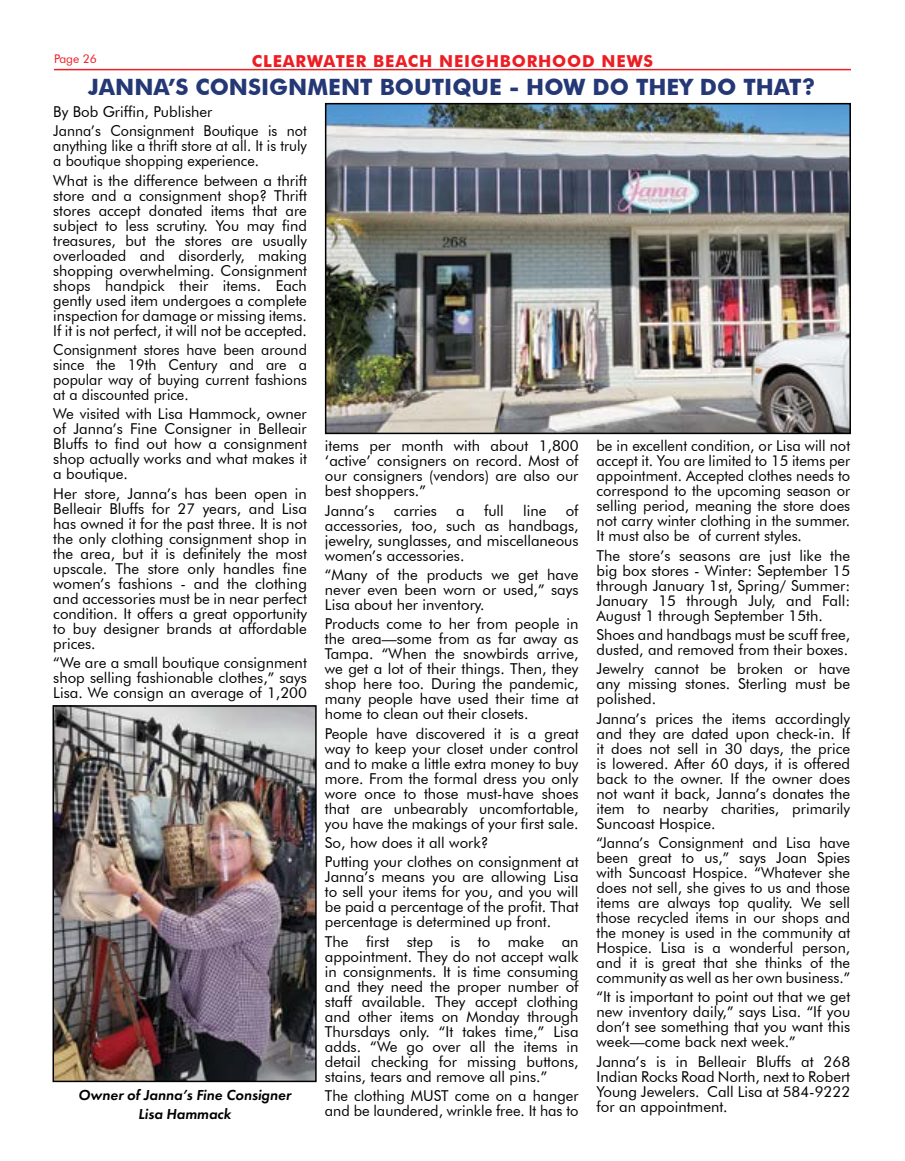
<style>
.page{position:relative;width:905px;height:1161px;background:#fff}
.page>*{position:absolute;margin:0;border:0;box-sizing:border-box;transform-origin:0 0}
.t1{font:700 22.5px "Futura BT";color:#253876}
.t2{font:700 16.5px "Futura BT";letter-spacing:.05em;color:#ed1d24}
.t3{font:15px/15px "Futura BT";color:#000;text-align:justify}
.t4{font:15px/15px "Futura BT";color:#000;scale:.96 1}
.t5{font:italic 600 15px/19.4px "Futura PT";color:#000;text-align:center}
.t6{font:12px "Futura BT";color:#ed1d24}
</style>
<div class="page">
<hr style="left:54px;top:69px;width:796px;height:1px;background:#ed1d24">
<img style="left:328px;top:106px;width:519px;height:325px">
<div style="left:325px;top:103px;width:525px;height:331px;border:2px solid #000"></div>
<img style="left:55px;top:708px;width:258px;height:371px">
<div style="left:52px;top:705px;width:264px;height:377px;border:2px solid #000"></div>
<p class="t6" style="left:54px;top:52px;width:44px">Page 26</p>
<p class="t2" style="left:252px;top:52px;width:402px">CLEARWATER BEACH NEIGHBORHOOD NEWS</p>
<h1 class="t1" style="left:88px;top:74px;width:728px">JANNA’S CONSIGNMENT BOUTIQUE - HOW DO THEY DO THAT?</h1>
<p class="t3" style="left:53px;top:102px;width:255px;line-height:19.4px">By Bob Griffin, Publisher<br>Janna’s Consignment Boutique is not</p>
<p class="t4" style="left:53px;top:139px;width:266px">anything like a thrift store at all. It is truly a boutique shopping experience.</p>
<p class="t3" style="left:53px;top:173px;width:255px">What is the difference between a thrift store and a consignment shop? Thrift stores accept donated items that are subject to less scrutiny. You may find treasures, but the stores are usually overloaded and disorderly, making shopping overwhelming. Consignment shops handpick their items. Each gently used item undergoes a complete inspection for damage or missing items.<br>If it is not perfect, it will not be accepted.</p>
<p class="t4" style="left:53px;top:342px;width:266px;text-align:justify">Consignment stores have been around since the 19th Century and are a popular way of buying current fashions at a discounted price.</p>
<p class="t3" style="left:53px;top:406px;width:255px">We visited with Lisa Hammock, owner of Janna’s Fine Consigner in Belleair Bluffs to find out how a consignment shop actually works and what makes it a boutique.</p>
<p class="t3" style="left:53px;top:486px;width:255px">Her store, Janna’s has been open in Belleair Bluffs for 27 years, and Lisa has owned it for the past three. It is not the only clothing consignment shop in the area, but it is definitely the most upscale. The store only handles fine women’s fashions - and the clothing and accessories must be in near perfect condition. It offers a great opportunity to buy designer brands at affordable prices.</p>
<p class="t3" style="left:53px;top:655px;width:255px">“We are a small boutique consignment shop selling fashionable clothes,” says Lisa. We consign an average of 1,200</p>
<p class="t3" style="left:325px;top:439px;width:255px">items per month with about 1,800 ‘active’ consigners on record. Most of our consigners (vendors) are also our best shoppers.”</p>
<p class="t3" style="left:325px;top:503px;width:51px">Janna’s</p>
<p class="t3" style="left:394px;top:503px;width:45px">carries</p>
<p class="t3" style="left:456px;top:503px;width:10px">a</p>
<p class="t3" style="left:484px;top:503px;width:21px">full</p>
<p class="t3" style="left:523px;top:503px;width:25px">line</p>
<p class="t3" style="left:596px;top:439px;width:255px">be in excellent condition, or Lisa will not accept it. You are limited to 15 items per appointment. Accepted clothes needs to correspond to the upcoming season or selling period, meaning the store does not carry winter clothing in the summer.<br>It must also be of current styles.</p>
<p class="t3" style="left:596px;top:548px;width:255px">The store’s seasons are just like the big box stores - Winter: September 15 through January 1st, Spring/ Summer:<br>January 15 through July, and Fall:<br>August 1 through September 15th.</p>
<p class="t3" style="left:596px;top:627px;width:255px">Shoes and handbags must be scuff free, dusted, and removed from their boxes.</p>
<p class="t3" style="left:596px;top:661px;width:255px">Jewelry cannot be broken or have any missing stones. Sterling must be polished.</p>
<p class="t3" style="left:596px;top:711px;width:255px">Janna’s prices the items accordingly and they are dated upon check-in. If it does not sell in 30 days, the price is lowered. After 60 days, it is offered back to the owner. If the owner does not want it back, Janna’s donates the item to nearby charities, primarily Suncoast Hospice.</p>
<p class="t3" style="left:596px;top:835px;width:255px">“Janna’s Consignment and Lisa have been great to us,” says Joan Spies with Suncoast Hospice. “Whatever she does not sell, she gives to us and those items are always top quality. We sell those recycled items in our shops and the money is used in the community at Hospice. Lisa is a wonderful person, and it is great that she thinks of the community as well as her own business.”</p>
<p class="t3" style="left:596px;top:989px;width:255px">“It is important to point out that we get new inventory daily,” says Lisa. “If you don’t see something that you want this week—come back next week.”</p>
<p class="t3" style="left:596px;top:1054px;width:255px">Janna’s is in Belleair Bluffs at 268<br>Indian Rocks Road North, next to Robert Young Jewelers. Call Lisa at 584-9222 for an appointment.</p>
<p class="t3" style="left:325px;top:503px;width:255px;text-indent:241px">of accessories, too, such as handbags, jewelry, sunglasses, and miscellaneous women’s accessories.</p>
<p class="t3" style="left:325px;top:567px;width:255px">“Many of the products we get have never even been worn or used,” says Lisa about her inventory.</p>
<p class="t3" style="left:325px;top:616px;width:255px">Products come to her from people in the area—some from as far away as Tampa. “When the snowbirds arrive, we get a lot of their things. Then, they shop here too. During the pandemic, many people have used their time at home to clean out their closets.</p>
<p class="t3" style="left:325px;top:726px;width:255px">People have discovered it is a great way to keep your closet under control and to make a little extra money to buy more. From the formal dress you only wore once to those must-have shoes that are unbearably uncomfortable, you have the makings of your first sale.</p>
<p class="t3" style="left:325px;top:833px;width:255px;line-height:19.4px">So, how does it all work?<br>Putting your clothes on consignment at</p>
<p class="t3" style="left:325px;top:869px;width:255px">Janna’s means you are allowing Lisa to sell your items for you, and you will be paid a percentage of the profit. That percentage is determined up front.</p>
<p class="t3" style="left:325px;top:934px;width:255px">The first step is to make an appointment. They do not accept walk in consignments. It is time consuming and they need the proper number of staff available. They accept clothing and other items on Monday through Thursdays only. “It takes time,” Lisa adds. “We go over all the items in detail checking for missing buttons, stains, tears and remove all pins.”</p>
<p class="t3" style="left:325px;top:1088px;width:255px">The clothing MUST come on a hanger and be laundered, wrinkle free. It has to</p>
<p class="t5" style="left:78px;top:1085px;width:214px">Owner of Janna’s Fine Consigner<br>Lisa Hammack</p>
</div>
